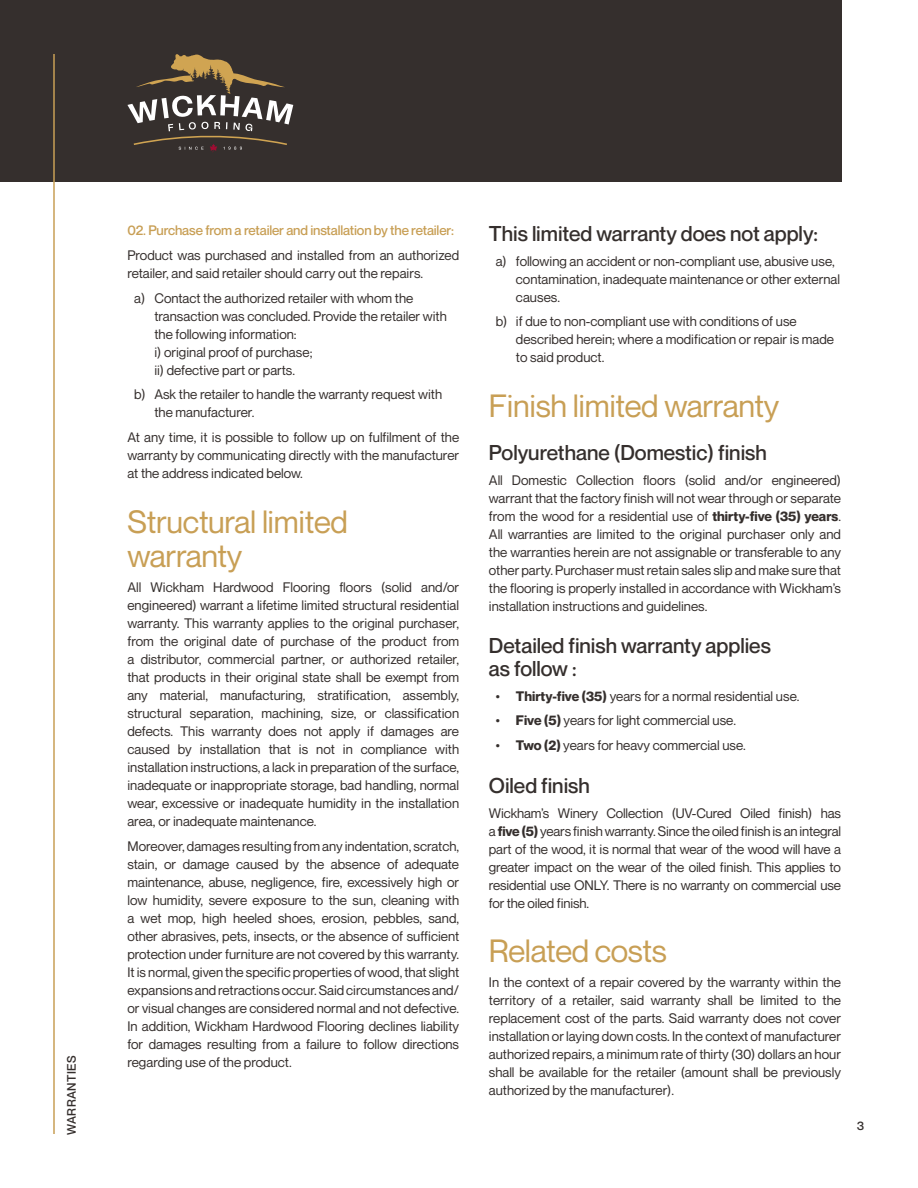
<style>
.page{position:relative;width:918px;height:1188px;background:#fff}
.page>*{position:absolute;margin:0;border:0;box-sizing:border-box;transform-origin:0 0}
.t1{font:31.5px/34.5px "Neue Montreal";letter-spacing:-.01em;color:#c89f55}
.t2{font:500 21px/22.5px "Neue Montreal";color:#352f2d}
.t3{font:13.5px/18px "Neue Montreal";color:#352f2d;text-align:justify}
.t4{font:500 13.5px "Neue Montreal";letter-spacing:-.01em;color:#c89f55}
.t5{font:500 12px "Neue Montreal";letter-spacing:.035em;color:#352f2d}
.s1{font-weight:700}
</style>
<div class="page">
<div style="left:0;top:0;width:841px;height:181px;background:#352f2d"></div>
<svg style="left:127px;top:54px;width:166px;height:98px"></svg>
<hr style="left:53px;top:54px;width:2px;height:1080px;background:#c89f55">
<p class="t5" style="left:64px;top:1135px;width:81px;rotate:-90deg">WARRANTIES</p>
<p class="t4" style="left:127px;top:222px;width:328px">02. Purchase from a retailer and installation by the retailer:</p>
<p class="t3" style="left:127px;top:246px;width:333px">Product was purchased and installed from an authorized retailer, and said retailer should carry out the repairs.</p>
<p class="t3" style="left:154px;top:289px;width:294px;text-align:left;text-indent:-20px">a) Contact the authorized retailer with whom the transaction was concluded. Provide the retailer with the following information:<br>i) original proof of purchase;<br>ii) defective part or parts.</p>
<p class="t3" style="left:154px;top:386px;width:289px;text-indent:-20px">b) Ask the retailer to handle the warranty request with the manufacturer.</p>
<p class="t3" style="left:127px;top:428px;width:333px">At any time, it is possible to follow up on fulfilment of the warranty by communicating directly with the manufacturer at the address indicated below.</p>
<h1 class="t1" style="left:127px;top:505px;width:222px">Structural limited warranty</h1>
<p class="t3" style="left:127px;top:578px;width:333px">All Wickham Hardwood Flooring floors (solid and/or engineered) warrant a lifetime limited structural residential warranty. This warranty applies to the original purchaser, from the original date of purchase of the product from a distributor, commercial partner, or authorized retailer, that products in their original state shall be exempt from any material, manufacturing, stratification, assembly, structural separation, machining, size, or classification defects. This warranty does not apply if damages are caused by installation that is not in compliance with installation instructions, a lack in preparation of the surface, inadequate or inappropriate storage, bad handling, normal wear, excessive or inadequate humidity in the installation area, or inadequate maintenance.</p>
<p class="t3" style="left:127px;top:837px;width:333px">Moreover, damages resulting from any indentation, scratch, stain, or damage caused by the absence of adequate maintenance, abuse, negligence, fire, excessively high or low humidity, severe exposure to the sun, cleaning with a wet mop, high heeled shoes, erosion, pebbles, sand, other abrasives, pets, insects, or the absence of sufficient protection under furniture are not covered by this warranty.<br>It is normal, given the specific properties of wood, that slight expansions and retractions occur. Said circumstances and/ or visual changes are considered normal and not defective.<br>In addition, Wickham Hardwood Flooring declines liability for damages resulting from a failure to follow directions regarding use of the product.</p>
<h2 class="t2" style="left:489px;top:222px;width:331px">This limited warranty does not apply:</h2>
<p class="t3" style="left:516px;top:252px;width:326px;text-align:left;text-indent:-20px">a) following an accident or non-compliant use, abusive use, contamination, inadequate maintenance or other external causes.</p>
<p class="t3" style="left:516px;top:313px;width:320px;text-align:left;text-indent:-20px">b) if due to non-compliant use with conditions of use described herein; where a modification or repair is made to said product.</p>
<h1 class="t1" style="left:489px;top:389px;width:292px">Finish limited warranty</h1>
<h2 class="t2" style="left:489px;top:441px;width:279px">Polyurethane (Domestic) finish</h2>
<p class="t3" style="left:489px;top:471px;width:354px">All Domestic Collection floors (solid and/or engineered) warrant that the factory finish will not wear through or separate from the wood for a residential use of <span class="s1">thirty-five (35) years</span>.<br>All warranties are limited to the original purchaser only and the warranties herein are not assignable or transferable to any other party. Purchaser must retain sales slip and make sure that the flooring is properly installed in accordance with Wickham’s installation instructions and guidelines.</p>
<h2 class="t2" style="left:489px;top:635px;width:283px">Detailed finish warranty applies as follow :</h2>
<p class="t3" style="left:496px;top:687px;width:305px">• <span class="s1">Thirty-five (35)</span> years for a normal residential use.</p>
<p class="t3" style="left:496px;top:712px;width:242px">• <span class="s1">Five (5)</span> years for light commercial use.</p>
<p class="t3" style="left:496px;top:736px;width:252px">• <span class="s1">Two (2)</span> years for heavy commercial use.</p>
<h2 class="t2" style="left:489px;top:774px;width:102px">Oiled finish</h2>
<p class="t3" style="left:489px;top:804px;width:354px">Wickham’s Winery Collection (UV-Cured Oiled finish) has a <span class="s1">five (5)</span> years finish warranty. Since the oiled finish is an integral part of the wood, it is normal that wear of the wood will have a greater impact on the wear of the oiled finish. This applies to residential use ONLY. There is no warranty on commercial use for the oiled finish.</p>
<h1 class="t1" style="left:489px;top:934px;width:179px">Related costs</h1>
<p class="t3" style="left:489px;top:973px;width:354px">In the context of a repair covered by the warranty within the territory of a retailer, said warranty shall be limited to the replacement cost of the parts. Said warranty does not cover installation or laying down costs. In the context of manufacturer authorized repairs, a minimum rate of thirty (30) dollars an hour shall be available for the retailer (amount shall be previously authorized by the manufacturer).</p>
<p class="t5" style="left:857px;top:1119px;width:8px">3</p>
</div>
